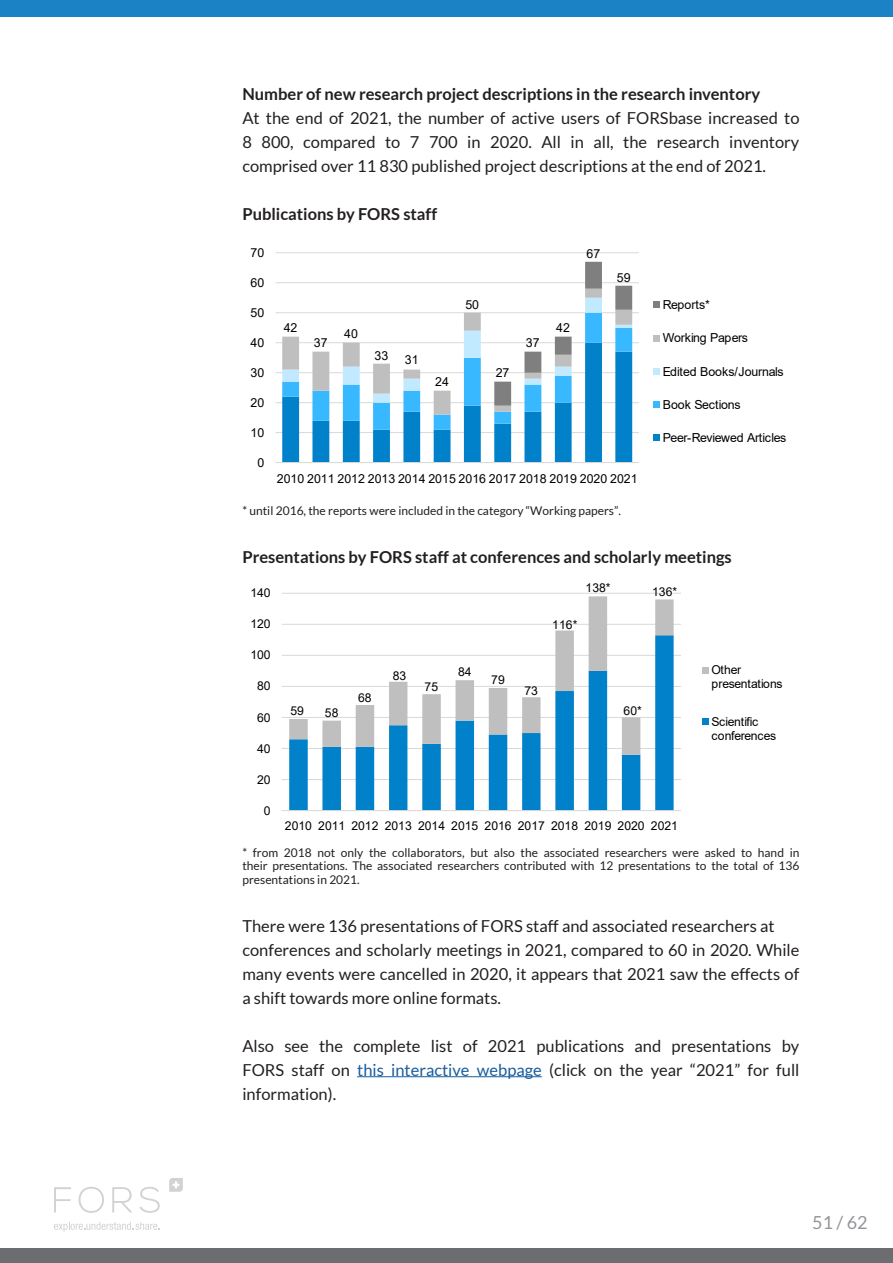
<style>
.page{position:relative;width:893px;height:1263px;background:#fff}
.page>*{position:absolute;margin:0;border:0;box-sizing:border-box;transform-origin:0 0}
.t1{font:18px "Lato";color:#939598}
.Lato_Body{font:16.5px/24px "Lato";color:#231f20;text-align:justify}
.Inline_heading{font:700 16.5px "Lato";color:#231f20}
.t2{font:12.45px "Arial";letter-spacing:.005em;color:#000}
.t3{font:12.45px "Arial";letter-spacing:-.035em;color:#000}
.t4{font:12.45px "Arial";letter-spacing:-.025em;color:#000}
.t5{font:12.15px "Arial";letter-spacing:.005em;color:#000}
.t6{font:12.15px/14.4px "Arial";letter-spacing:-.02em;color:#000}
.t7{font:12.15px/14.4px "Arial";letter-spacing:-.025em;color:#000}
.Lato_Body-2{font:12px/13.5px "Lato";color:#231f20;text-align:justify}
.s1{color:#175d9e}
</style>
<div class="page">
<svg style="left:54px;top:1222px;width:106px;height:10px"></svg>
<svg style="left:54px;top:1187px;width:17px;height:25px"></svg>
<svg style="left:79px;top:1187px;width:25px;height:26px"></svg>
<svg style="left:112px;top:1187px;width:20px;height:25px"></svg>
<svg style="left:139px;top:1187px;width:21px;height:26px"></svg>
<svg style="left:169px;top:1178px;width:14px;height:14px"></svg>
<div style="left:0;top:0;width:893px;height:16px;background:#1b82c5"></div>
<div style="left:0;top:1248px;width:893px;height:15px;background:#6c6d70"></div>
<hr style="left:357px;top:1076px;width:185px;height:1px;background:#175d9e">
<hr style="left:276px;top:432px;width:363px;height:1px;background:#d9d9d9">
<hr style="left:276px;top:402px;width:363px;height:1px;background:#d9d9d9">
<hr style="left:276px;top:372px;width:363px;height:1px;background:#d9d9d9">
<hr style="left:276px;top:342px;width:363px;height:1px;background:#d9d9d9">
<hr style="left:276px;top:312px;width:363px;height:1px;background:#d9d9d9">
<hr style="left:276px;top:282px;width:363px;height:1px;background:#d9d9d9">
<hr style="left:276px;top:252px;width:363px;height:1px;background:#d9d9d9">
<svg style="left:282px;top:262px;width:350px;height:200px"></svg>
<hr style="left:276px;top:462px;width:363px;height:1px;background:#d9d9d9">
<div style="left:653px;top:302px;width:7px;height:6px;background:#7f7f7f"></div>
<div style="left:653px;top:335px;width:7px;height:6px;background:#bfbfbf"></div>
<div style="left:653px;top:368px;width:7px;height:7px;background:#c1e9ff"></div>
<div style="left:653px;top:401px;width:7px;height:7px;background:#37b8ff"></div>
<div style="left:653px;top:434px;width:7px;height:7px;background:#0081c9"></div>
<hr style="left:282px;top:779px;width:399px;height:1px;background:#d9d9d9">
<hr style="left:282px;top:748px;width:399px;height:1px;background:#d9d9d9">
<hr style="left:282px;top:717px;width:399px;height:1px;background:#d9d9d9">
<hr style="left:282px;top:686px;width:399px;height:1px;background:#d9d9d9">
<hr style="left:282px;top:655px;width:399px;height:1px;background:#d9d9d9">
<hr style="left:282px;top:624px;width:399px;height:1px;background:#d9d9d9">
<hr style="left:282px;top:593px;width:399px;height:1px;background:#d9d9d9">
<svg style="left:289px;top:755px;width:385px;height:55px;fill:#0081c9"></svg>
<svg style="left:289px;top:596px;width:385px;height:159px"></svg>
<hr style="left:282px;top:810px;width:399px;height:1px;background:#d9d9d9">
<div style="left:702px;top:667px;width:7px;height:6px;background:#bfbfbf"></div>
<div style="left:702px;top:718px;width:7px;height:7px;background:#0081c9"></div>
<p class="Inline_heading" style="left:242px;top:85px;width:519px">Number of new research project descriptions in the research inventory</p>
<p class="Lato_Body" style="left:242px;top:106px;width:559px">At the end of 2021, the number of active users of FORSbase increased to 8 800, compared to 7 700 in 2020. All in all, the research inventory comprised over 11 830 published project descriptions at the end of 2021.</p>
<p class="Inline_heading" style="left:242px;top:205px;width:196px">Publications by FORS staff</p>
<p class="t2" style="left:250px;top:244px;width:15px">70</p>
<p class="t2" style="left:250px;top:274px;width:15px">60</p>
<p class="t2" style="left:250px;top:304px;width:15px">50</p>
<p class="t2" style="left:250px;top:334px;width:15px">40</p>
<p class="t2" style="left:250px;top:364px;width:15px">30</p>
<p class="t2" style="left:250px;top:394px;width:15px">20</p>
<p class="t2" style="left:250px;top:424px;width:15px">10</p>
<p class="t2" style="left:257px;top:454px;width:8px">0</p>
<p class="t2" style="left:284px;top:319px;width:15px">42</p>
<p class="t2" style="left:314px;top:334px;width:15px">37</p>
<p class="t2" style="left:344px;top:325px;width:15px">40</p>
<p class="t2" style="left:374px;top:347px;width:15px">33</p>
<p class="t2" style="left:405px;top:351px;width:15px">31</p>
<p class="t2" style="left:435px;top:373px;width:15px">24</p>
<p class="t2" style="left:465px;top:296px;width:15px">50</p>
<p class="t2" style="left:496px;top:364px;width:15px">27</p>
<p class="t2" style="left:526px;top:334px;width:15px">37</p>
<p class="t2" style="left:556px;top:319px;width:15px">42</p>
<p class="t2" style="left:586px;top:245px;width:15px">67</p>
<p class="t2" style="left:617px;top:269px;width:15px">59</p>
<p class="t2" style="left:277px;top:470px;width:362px">2010 2011 2012 2013 2014 2015 2016 2017 2018 2019 2020 2021</p>
<p class="t2" style="left:663px;top:296px;width:49px">Reports*</p>
<p class="t4" style="left:663px;top:329px;width:87px">Working Papers</p>
<p class="t2" style="left:663px;top:363px;width:122px">Edited Books/Journals</p>
<p class="t2" style="left:663px;top:396px;width:80px">Book Sections</p>
<p class="t3" style="left:663px;top:429px;width:125px">Peer-Reviewed Articles</p>
<p class="Lato_Body-2" style="left:242px;top:503px;width:380px">* until 2016, the reports were included in the category “Working papers”.</p>
<p class="Inline_heading" style="left:242px;top:547px;width:491px">Presentations by FORS staff at conferences and scholarly meetings</p>
<p class="t5" style="left:250px;top:585px;width:22px">140</p>
<p class="t5" style="left:250px;top:616px;width:22px">120</p>
<p class="t5" style="left:250px;top:647px;width:22px">100</p>
<p class="t5" style="left:257px;top:678px;width:15px">80</p>
<p class="t5" style="left:257px;top:709px;width:15px">60</p>
<p class="t5" style="left:257px;top:740px;width:15px">40</p>
<p class="t5" style="left:257px;top:771px;width:15px">20</p>
<p class="t5" style="left:264px;top:802px;width:8px">0</p>
<p class="t5" style="left:290px;top:702px;width:15px">59</p>
<p class="t5" style="left:325px;top:704px;width:15px">58</p>
<p class="t5" style="left:358px;top:689px;width:15px">68</p>
<p class="t5" style="left:393px;top:667px;width:15px">83</p>
<p class="t5" style="left:425px;top:679px;width:15px">75</p>
<p class="t5" style="left:458px;top:664px;width:15px">84</p>
<p class="t5" style="left:491px;top:671px;width:15px">79</p>
<p class="t5" style="left:585px;top:580px;width:27px">138*</p>
<p class="t5" style="left:552px;top:616px;width:27px">116*</p>
<p class="t5" style="left:652px;top:584px;width:27px">136*</p>
<p class="t5" style="left:524px;top:683px;width:15px">73</p>
<p class="t5" style="left:623px;top:702px;width:20px">60*</p>
<p class="t5" style="left:285px;top:818px;width:395px">2010 2011 2012 2013 2014 2015 2016 2017 2018 2019 2020 2021</p>
<p class="t7" style="left:712px;top:662px;width:72px">Other presentations</p>
<p class="t6" style="left:712px;top:714px;width:66px">Scientific conferences</p>
<p class="Lato_Body-2" style="left:242px;top:845px;width:559px">* from 2018 not only the collaborators, but also the associated researchers were asked to hand in their presentations. The associated researchers contributed with 12 presentations to the total of 136 presentations in 2021.</p>
<p class="Lato_Body" style="left:242px;top:913px;width:534px">There were 136 presentations of FORS staff and associated researchers at</p>
<p class="Lato_Body" style="left:242px;top:937px;width:559px">conferences and scholarly meetings in 2021, compared to 60 in 2020. While many events were cancelled in 2020, it appears that 2021 saw the effects of a shift towards more online formats.</p>
<p class="Lato_Body" style="left:242px;top:1033px;width:559px">Also see the complete list of 2021 publications and presentations by FORS staff on <span class="s1">this interactive webpage</span> (click on the year “2021” for full information).</p>
<p class="t1" style="left:812px;top:1213px;width:57px">51 / 62</p>
</div>
